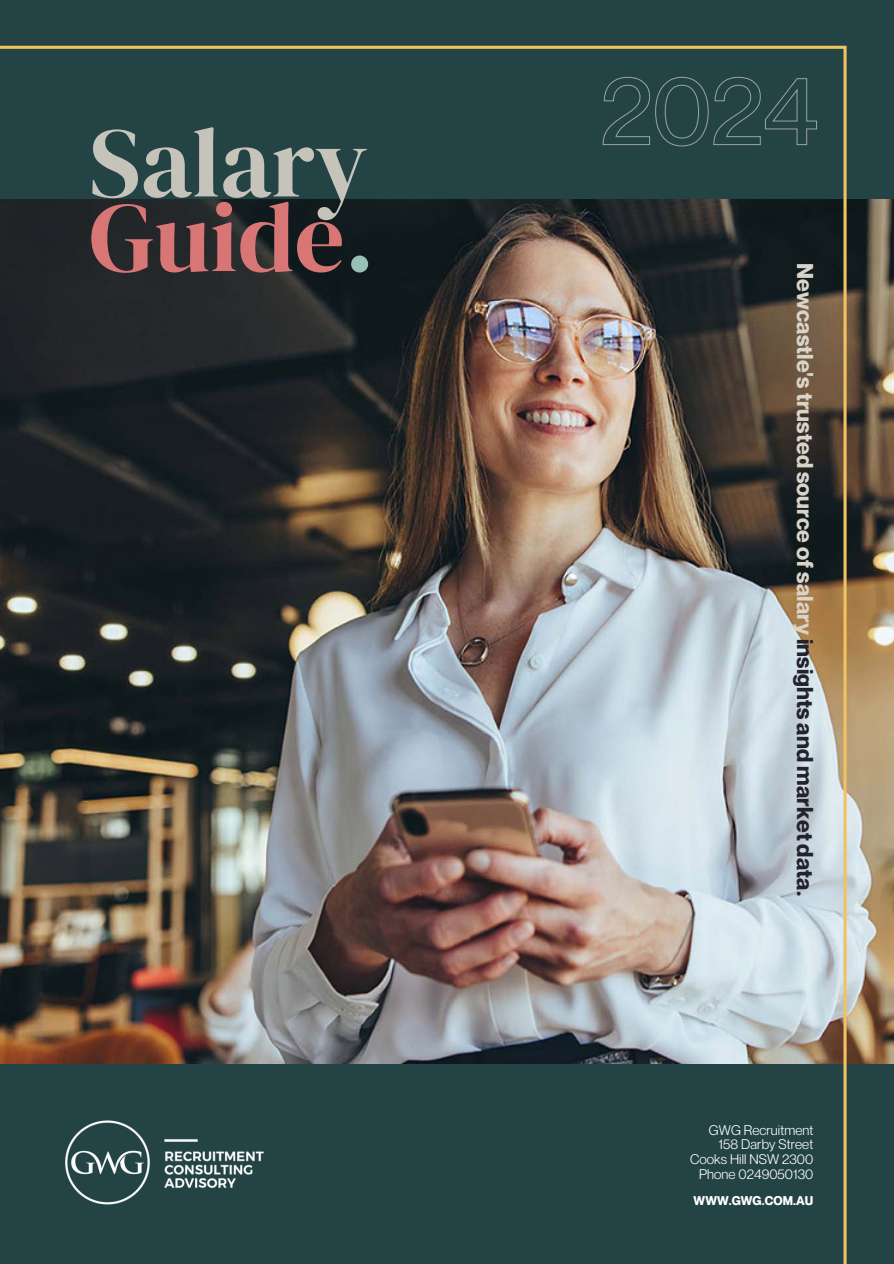
<style>
.page{position:relative;width:894px;height:1264px;background:#fff}
.page>*{position:absolute;margin:0;border:0;box-sizing:border-box;transform-origin:0 0}
.t1{font:98.85px/74.6px "DM Serif Display";color:#c6c3bb}
.t2{font:700 22.5px "Neue Montreal";letter-spacing:.005em;color:#d9d4c9}
.t3{font:13.65px "Neue Montreal";letter-spacing:.005em;color:#fff}
.t4{font:700 12.3px "Neue Montreal";letter-spacing:.005em;color:#fff}
.s1{color:#d87676}
.s2{color:#99c0b5}
.s3{color:#23222d}
</style>
<div class="page">
<div style="left:0;top:0;width:893px;height:1263px;background:#244345"></div>
<img style="left:846px;top:200px;width:47px;height:863px">
<img style="left:0;top:46px;width:846px;height:1217px">
<p class="t1" style="left:89px;top:124px;width:286px">Salary<br><span class="s1">Guide</span><span class="s2">.</span></p>
<p class="t2" style="left:818px;top:263px;width:634px;rotate:90deg">Newcastle's trusted source of salary <span class="s3">insights and market data.</span></p>
<p class="t3" style="left:708px;top:1121px;width:106px">GWG Recruitment</p>
<p class="t3" style="left:718px;top:1136px;width:96px">158 Darby Street</p>
<p class="t3" style="left:689px;top:1150px;width:125px">Cooks Hill NSW 2300</p>
<p class="t3" style="left:698px;top:1165px;width:116px">Phone 0249050130</p>
<p class="t4" style="left:693px;top:1193px;width:121px">WWW.GWG.COM.AU</p>
</div>
